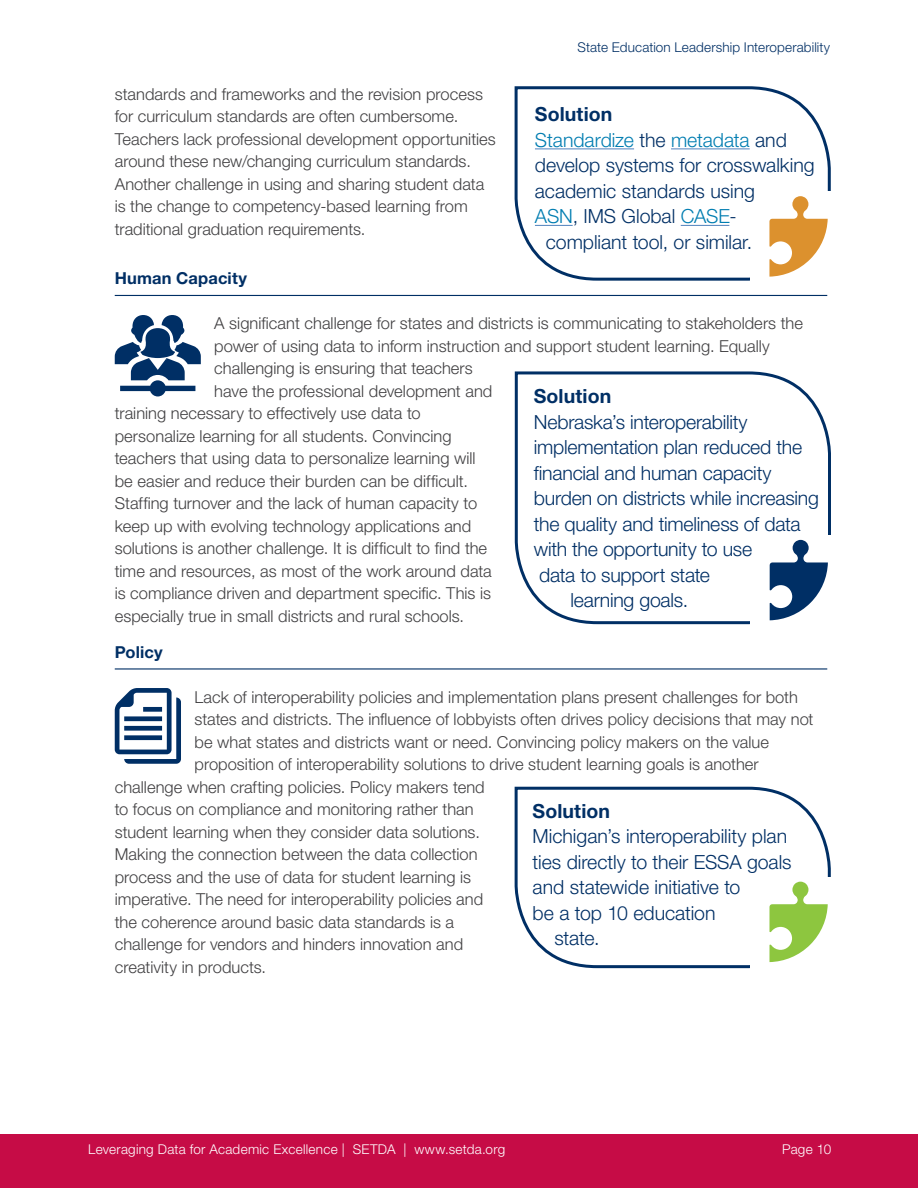
<style>
.page{position:relative;width:918px;height:1188px;background:#fff}
.page>*{position:absolute;margin:0;border:0;box-sizing:border-box;transform-origin:0 0}
.Pullout{font:300 19.5px/25.5px "Helvetica Neue LT Std";letter-spacing:-.01em;color:#002f65}
.Pullout_header{font:700 19.5px "Helvetica Neue LT Std";letter-spacing:.005em;color:#002f65}
.Main_Paragraph_2{font:300 16.5px/22.5px "Helvetica Neue LT Std";color:#414042}
.Subheader_2{font:700 16.5px "Helvetica Neue LT Std";letter-spacing:.01em;color:#002f65}
.t1{font:300 13.5px "Helvetica Neue LT Std";letter-spacing:.02em;color:#fff}
.t2{font:300 13.5px "Helvetica Neue LT Std";letter-spacing:.01em;color:#002f65}
.s1{color:#007db1}
</style>
<div class="page">
<div style="left:0;top:1134px;width:918px;height:54px;background:#c60c46"></div>
<hr style="left:115px;top:295px;width:712px;height:1px;background:#002f65">
<svg style="left:115px;top:315px;width:86px;height:81px"></svg>
<hr style="left:115px;top:668px;width:712px;height:2px;background:#002f65">
<svg style="left:115px;top:688px;width:66px;height:76px"></svg>
<svg style="left:514px;top:86px;width:317px;height:195px"></svg>
<div style="left:750px;top:192px;width:91px;height:95px;background:#fff"></div>
<svg style="left:769px;top:196px;width:59px;height:81px"></svg>
<hr style="left:535px;top:148px;width:99px;height:1px;background:#4f81bd">
<hr style="left:671px;top:148px;width:79px;height:1px;background:#4f81bd">
<hr style="left:535px;top:225px;width:38px;height:1px;background:#4f81bd">
<hr style="left:681px;top:225px;width:48px;height:1px;background:#4f81bd">
<svg style="left:514px;top:371px;width:317px;height:254px"></svg>
<div style="left:750px;top:536px;width:88px;height:95px;background:#fff"></div>
<svg style="left:770px;top:540px;width:58px;height:80px"></svg>
<svg style="left:514px;top:786px;width:317px;height:183px"></svg>
<div style="left:750px;top:877px;width:81px;height:95px;background:#fff"></div>
<svg style="left:769px;top:882px;width:59px;height:80px"></svg>
<p class="t2" style="left:578px;top:39px;width:254px">State Education Leadership Interoperability</p>
<p class="Main_Paragraph_2" style="left:115px;top:82px;width:383px">standards and frameworks and the revision process for curriculum standards are often cumbersome.<br>Teachers lack professional development opportunities around these new/changing curriculum standards.<br>Another challenge in using and sharing student data is the change to competency-based learning from traditional graduation requirements.</p>
<h5 class="Subheader_2" style="left:115px;top:268px;width:134px">Human Capacity</h5>
<p class="Main_Paragraph_2" style="left:214px;top:312px;width:590px">A significant challenge for states and districts is communicating to stakeholders the</p>
<p class="Main_Paragraph_2" style="left:214px;top:334px;width:557px">power of using data to inform instruction and support student learning. Equally</p>
<p class="Main_Paragraph_2" style="left:214px;top:357px;width:260px">challenging is ensuring that teachers</p>
<p class="Main_Paragraph_2" style="left:214px;top:379px;width:280px">have the professional development and</p>
<p class="Main_Paragraph_2" style="left:115px;top:402px;width:307px">training necessary to effectively use data to</p>
<p class="Main_Paragraph_2" style="left:115px;top:424px;width:338px">personalize learning for all students. Convincing</p>
<p class="Main_Paragraph_2" style="left:115px;top:447px;width:362px">teachers that using data to personalize learning will</p>
<p class="Main_Paragraph_2" style="left:115px;top:469px;width:355px">be easier and reduce their burden can be difficult.</p>
<p class="Main_Paragraph_2" style="left:115px;top:492px;width:364px">Staffing turnover and the lack of human capacity to</p>
<p class="Main_Paragraph_2" style="left:115px;top:514px;width:358px">keep up with evolving technology applications and</p>
<p class="Main_Paragraph_2" style="left:115px;top:537px;width:374px">solutions is another challenge. It is difficult to find the</p>
<p class="Main_Paragraph_2" style="left:115px;top:559px;width:379px">time and resources, as most of the work around data</p>
<p class="Main_Paragraph_2" style="left:115px;top:582px;width:378px">is compliance driven and department specific. This is</p>
<p class="Main_Paragraph_2" style="left:115px;top:604px;width:351px">especially true in small districts and rural schools.</p>
<h5 class="Subheader_2" style="left:115px;top:641px;width:49px">Policy</h5>
<p class="Main_Paragraph_2" style="left:195px;top:685px;width:605px">Lack of interoperability policies and implementation plans present challenges for both</p>
<p class="Main_Paragraph_2" style="left:195px;top:708px;width:621px">states and districts. The influence of lobbyists often drives policy decisions that may not</p>
<p class="Main_Paragraph_2" style="left:195px;top:730px;width:576px">be what states and districts want or need. Convincing policy makers on the value</p>
<p class="Main_Paragraph_2" style="left:195px;top:753px;width:566px">proposition of interoperability solutions to drive student learning goals is another</p>
<p class="Main_Paragraph_2" style="left:115px;top:775px;width:371px">challenge when crafting policies. Policy makers tend</p>
<p class="Main_Paragraph_2" style="left:115px;top:798px;width:361px">to focus on compliance and monitoring rather than</p>
<p class="Main_Paragraph_2" style="left:115px;top:820px;width:367px">student learning when they consider data solutions.</p>
<p class="Main_Paragraph_2" style="left:115px;top:843px;width:364px">Making the connection between the data collection</p>
<p class="Main_Paragraph_2" style="left:115px;top:865px;width:358px">process and the use of data for student learning is</p>
<p class="Main_Paragraph_2" style="left:115px;top:888px;width:370px">imperative. The need for interoperability policies and</p>
<p class="Main_Paragraph_2" style="left:115px;top:910px;width:341px">the coherence around basic data standards is a</p>
<p class="Main_Paragraph_2" style="left:115px;top:933px;width:350px">challenge for vendors and hinders innovation and</p>
<p class="Main_Paragraph_2" style="left:115px;top:955px;width:153px">creativity in products.</p>
<h3 class="Pullout_header" style="left:535px;top:102px;width:79px">Solution</h3>
<p class="Pullout" style="left:535px;top:127px;width:281px"><span class="s1">Standardize</span> the <span class="s1">metadata</span> and develop systems for crosswalking academic standards using</p>
<p class="Pullout" style="left:535px;top:203px;width:203px"><span class="s1">ASN</span>, IMS Global <span class="s1">CASE</span>-</p>
<p class="Pullout" style="left:546px;top:229px;width:208px">compliant tool, or similar.</p>
<h3 class="Pullout_header" style="left:534px;top:384px;width:79px">Solution</h3>
<p class="Pullout" style="left:534px;top:409px;width:287px">Nebraska’s interoperability implementation plan reduced the financial and human capacity burden on districts while increasing the quality and timeliness of data with the opportunity to use</p>
<p class="Pullout" style="left:539px;top:562px;width:172px">data to support state</p>
<p class="Pullout" style="left:570px;top:587px;width:119px">learning goals.</p>
<h3 class="Pullout_header" style="left:533px;top:799px;width:79px">Solution</h3>
<p class="Pullout" style="left:533px;top:823px;width:261px">Michigan’s interoperability plan ties directly to their ESSA goals and statewide initiative to</p>
<p class="Pullout" style="left:533px;top:900px;width:184px">be a top 10 education</p>
<p class="Pullout" style="left:554px;top:925px;width:47px">state.</p>
<p class="t1" style="left:88px;top:1141px;width:419px">Leveraging Data for Academic Excellence | SETDA | www.setda.org</p>
<p class="t1" style="left:782px;top:1141px;width:51px">Page 10</p>
</div>
